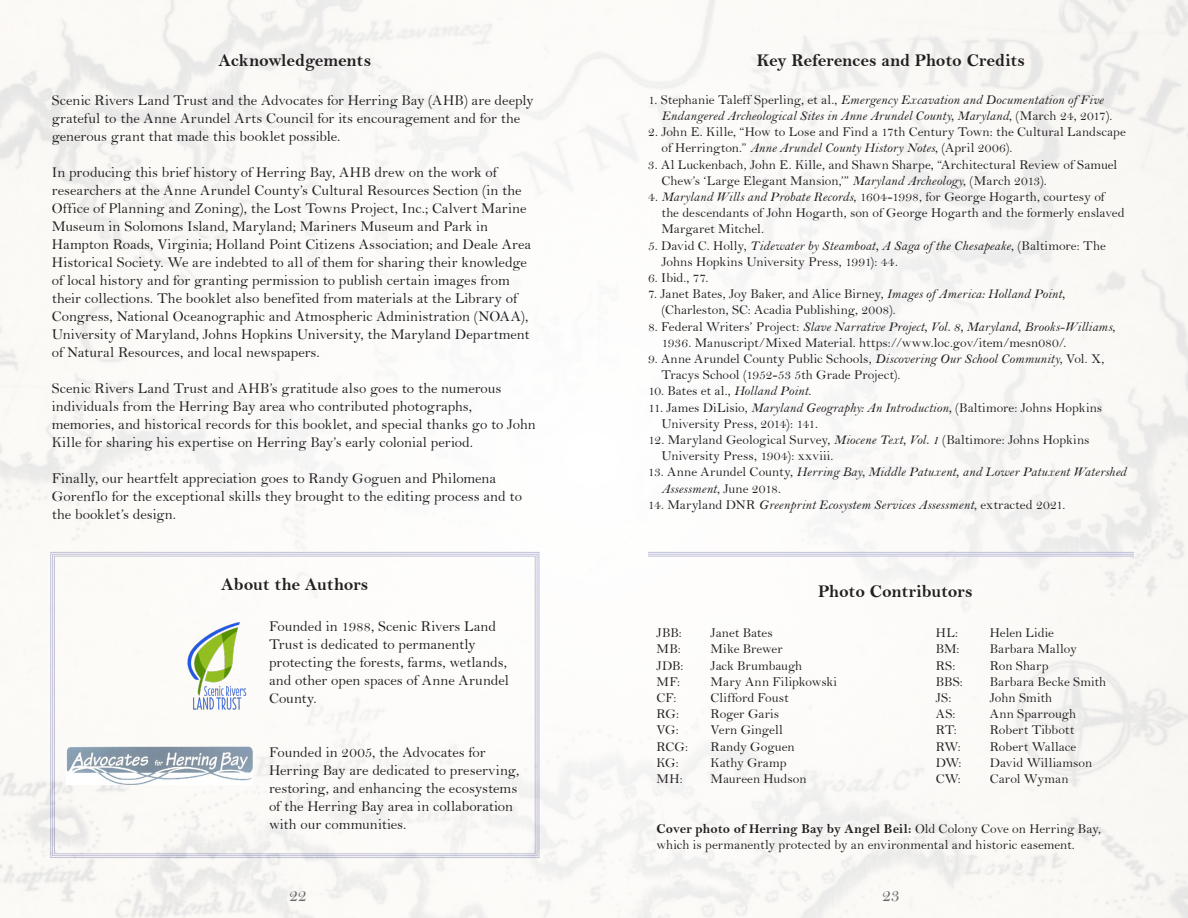
<style>
.page{position:relative;width:1188px;height:918px;background:#fff}
.page>*{position:absolute;margin:0;border:0;box-sizing:border-box;transform-origin:0 0}
.t1{font:18px "Bell MT Bold";letter-spacing:-.005em;color:#231f20}
.t2{font:18px "Bell";color:#636366}
.t3{font:15px/18px "Bell";color:#231f20}
.t4{font:13.5px/16.2px "Bell";letter-spacing:.005em;color:#231f20}
.t5{font:13.5px/16.2px "Bell MT Italic";letter-spacing:.005em;color:#231f20}
.s1{font-family:"Bell"}
.s2{font-family:"Bell MT Italic"}
.s3{font-family:"Bell MT Bold"}
</style>
<div class="page">
<img style="left:0;top:0;width:1188px;height:918px">
<img style="left:161px;top:618px;width:95px;height:103px">
<img style="left:66px;top:747px;width:187px;height:37px">
<hr style="left:648px;top:552px;width:486px;height:1px;background:#bfc0db">
<hr style="left:648px;top:554px;width:486px;height:1px;background:#bfc0db">
<hr style="left:648px;top:556px;width:486px;height:1px;background:#bfc0db">
<p class="t1" style="left:219px;top:50px;width:154px">Acknowledgements</p>
<p class="t3" style="left:52px;top:91px;width:483px">Scenic Rivers Land Trust and the Advocates for Herring Bay (AHB) are deeply grateful to the Anne Arundel Arts Council for its encouragement and for the generous grant that made this booklet possible.</p>
<p class="t3" style="left:52px;top:163px;width:481px">In producing this brief history of Herring Bay, AHB drew on the work of researchers at the Anne Arundel County’s Cultural Resources Section (in the Office of Planning and Zoning), the Lost Towns Project, Inc.; Calvert Marine Museum in Solomons Island, Maryland; Mariners Museum and Park in Hampton Roads, Virginia; Holland Point Citizens Association; and Deale Area Historical Society. We are indebted to all of them for sharing their knowledge of local history and for granting permission to publish certain images from their collections. The booklet also benefited from materials at the Library of Congress, National Oceanographic and Atmospheric Administration (NOAA), University of Maryland, Johns Hopkins University, the Maryland Department of Natural Resources, and local newspapers.</p>
<p class="t3" style="left:52px;top:379px;width:486px">Scenic Rivers Land Trust and AHB’s gratitude also goes to the numerous individuals from the Herring Bay area who contributed photographs, memories, and historical records for this booklet, and special thanks go to John Kille for sharing his expertise on Herring Bay’s early colonial period.</p>
<p class="t3" style="left:52px;top:469px;width:472px">Finally, our heartfelt appreciation goes to Randy Goguen and Philomena<br>Gorenflo for the exceptional skills they brought to the editing process and to the booklet’s design.</p>
<p class="t1" style="left:221px;top:573px;width:149px">About the Authors</p>
<p class="t3" style="left:269px;top:617px;width:241px">Founded in 1988, Scenic Rivers Land<br>Trust is dedicated to permanently protecting the forests, farms, wetlands, and other open spaces of Anne Arundel<br>County.</p>
<p class="t3" style="left:269px;top:743px;width:252px">Founded in 2005, the Advocates for Herring Bay are dedicated to preserving, restoring, and enhancing the ecosystems of the Herring Bay area in collaboration with our communities.</p>
<p class="t1" style="left:757px;top:50px;width:270px">Key References and Photo Credits</p>
<p class="t5" style="left:662px;top:91px;width:452px;text-indent:-14px"><span class="s1">1. Stephanie Taleff Sperling, et al.,</span> Emergency Excavation and Documentation of Five<br>Endangered Archeological Sites in Anne Arundel County, Maryland<span class="s1">, (March 24, 2017).</span></p>
<p class="t4" style="left:662px;top:124px;width:466px;text-indent:-14px">2. John E. Kille, “How to Lose and Find a 17th Century Town: the Cultural Landscape of Herrington.” <span class="s2">Anne Arundel County History Notes</span>, (April 2006).</p>
<p class="t4" style="left:661px;top:156px;width:457px;text-indent:-14px">3. Al Luckenbach, John E. Kille, and Shawn Sharpe, “Architectural Review of Samuel<br>Chew’s ‘Large Elegant Mansion,’” <span class="s2">Maryland Archeology</span>, (March 2013).</p>
<p class="t4" style="left:662px;top:189px;width:465px;text-indent:-14px">4. <span class="s2">Maryland Wills and Probate Records</span>, 1604-1998, for George Hogarth, courtesy of the descendants of John Hogarth, son of George Hogarth and the formerly enslaved<br>Margaret Mitchel.</p>
<p class="t4" style="left:662px;top:237px;width:446px;text-indent:-14px">5. David C. Holly, <span class="s2">Tidewater by Steamboat, A Saga of the Chesapeake</span>, (Baltimore: The<br>Johns Hopkins University Press, 1991): 44.</p>
<p class="t4" style="left:648px;top:270px;width:62px">6. Ibid., 77.</p>
<p class="t4" style="left:662px;top:286px;width:405px;text-indent:-14px">7. Janet Bates, Joy Baker, and Alice Birney, <span class="s2">Images of America: Holland Point, </span>(Charleston, SC: Acadia Publishing, 2008).</p>
<p class="t4" style="left:662px;top:318px;width:455px;text-indent:-14px">8. Federal Writers’ Project: <span class="s2">Slave Narrative Project, Vol. 8, Maryland, Brooks-Williams</span>,<br>1936. Manuscript/Mixed Material. https://www.loc.gov/item/mesn080/.</p>
<p class="t4" style="left:662px;top:351px;width:444px;text-indent:-14px">9. Anne Arundel County Public Schools, <span class="s2">Discovering Our School Community</span>, Vol. X,<br>Tracys School (1952-53 5th Grade Project).</p>
<p class="t4" style="left:648px;top:383px;width:165px">10. Bates et al., <span class="s2">Holland Point</span>.</p>
<p class="t4" style="left:662px;top:399px;width:442px;text-indent:-14px">11. James DiLisio, <span class="s2">Maryland Geography: An Introduction,</span> (Baltimore: Johns Hopkins<br>University Press, 2014): 141.</p>
<p class="t4" style="left:661px;top:432px;width:430px;text-indent:-13px">12. Maryland Geological Survey, <span class="s2">Miocene Text, Vol. 1</span> (Baltimore: Johns Hopkins<br>University Press, 1904): xxviii.</p>
<p class="t5" style="left:661px;top:464px;width:466px;text-indent:-14px"><span class="s1">13. Anne Arundel County,</span> Herring Bay, Middle Patuxent, and Lower Patuxent Watershed<br>Assessment<span class="s1">, June 2018.</span></p>
<p class="t5" style="left:648px;top:496px;width:419px"><span class="s1">14. Maryland DNR</span> Greenprint Ecosystem Services Assessment<span class="s1">, extracted 2021.</span></p>
<p class="t1" style="left:818px;top:581px;width:156px">Photo Contributors</p>
<p class="t4" style="left:657px;top:625px;width:27px">JBB:</p>
<p class="t4" style="left:711px;top:625px;width:64px">Janet Bates</p>
<p class="t4" style="left:657px;top:641px;width:26px">MB:</p>
<p class="t4" style="left:711px;top:641px;width:74px">Mike Brewer</p>
<p class="t4" style="left:657px;top:657px;width:28px">JDB:</p>
<p class="t4" style="left:711px;top:657px;width:93px">Jack Brumbaugh</p>
<p class="t4" style="left:657px;top:673px;width:25px">MF:</p>
<p class="t4" style="left:711px;top:673px;width:128px">Mary Ann Filipkowski</p>
<p class="t4" style="left:657px;top:690px;width:21px">CF:</p>
<p class="t4" style="left:711px;top:690px;width:80px">Clifford Foust</p>
<p class="t4" style="left:657px;top:706px;width:24px">RG:</p>
<p class="t4" style="left:711px;top:706px;width:70px">Roger Garis</p>
<p class="t4" style="left:657px;top:722px;width:24px">VG:</p>
<p class="t4" style="left:711px;top:722px;width:74px">Vern Gingell</p>
<p class="t4" style="left:657px;top:738px;width:33px">RCG:</p>
<p class="t4" style="left:711px;top:738px;width:86px">Randy Goguen</p>
<p class="t4" style="left:657px;top:754px;width:24px">KG:</p>
<p class="t4" style="left:711px;top:754px;width:77px">Kathy Gramp</p>
<p class="t4" style="left:657px;top:771px;width:28px">MH:</p>
<p class="t4" style="left:711px;top:771px;width:97px">Maureen Hudson</p>
<p class="t4" style="left:936px;top:625px;width:24px">HL:</p>
<p class="t4" style="left:990px;top:625px;width:66px">Helen Lidie</p>
<p class="t4" style="left:936px;top:641px;width:25px">BM:</p>
<p class="t4" style="left:990px;top:641px;width:89px">Barbara Malloy</p>
<p class="t4" style="left:936px;top:657px;width:21px">RS:</p>
<p class="t4" style="left:990px;top:657px;width:60px">Ron Sharp</p>
<p class="t4" style="left:936px;top:673px;width:29px">BBS:</p>
<p class="t4" style="left:990px;top:673px;width:118px">Barbara Becke Smith</p>
<p class="t4" style="left:936px;top:690px;width:17px">JS:</p>
<p class="t4" style="left:990px;top:690px;width:64px">John Smith</p>
<p class="t4" style="left:936px;top:706px;width:21px">AS:</p>
<p class="t4" style="left:990px;top:706px;width:88px">Ann Sparrough</p>
<p class="t4" style="left:936px;top:722px;width:22px">RT:</p>
<p class="t4" style="left:990px;top:722px;width:86px">Robert Tibbott</p>
<p class="t4" style="left:936px;top:738px;width:26px">RW:</p>
<p class="t4" style="left:990px;top:738px;width:88px">Robert Wallace</p>
<p class="t4" style="left:936px;top:754px;width:27px">DW:</p>
<p class="t4" style="left:990px;top:754px;width:104px">David Williamson</p>
<p class="t4" style="left:936px;top:771px;width:27px">CW:</p>
<p class="t4" style="left:990px;top:771px;width:80px">Carol Wyman</p>
<p class="t4" style="left:657px;top:820px;width:446px"><span class="s3">Cover photo of Herring Bay by Angel Beil:</span> Old Colony Cove on Herring Bay, which is permanently protected by an environmental and historic easement.</p>
<h1 class="t2" style="left:289px;top:884px;width:19px">22</h1>
<p class="t2" style="left:882px;top:884px;width:19px">23</p>
</div>
